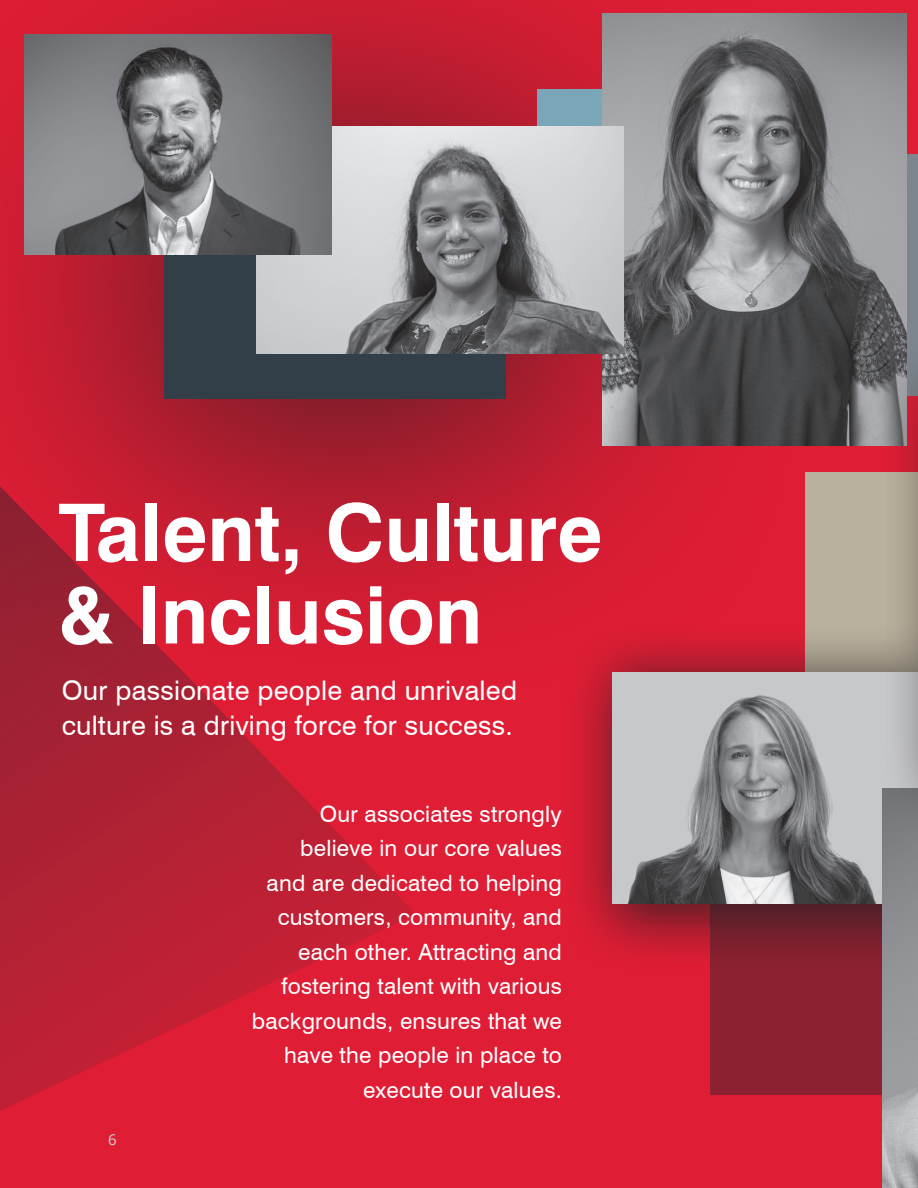
<style>
.page{position:relative;width:918px;height:1188px;background:#df1d35}
.page>*{position:absolute;margin:0;border:0;box-sizing:border-box;transform-origin:0 0}
.t1{font:700 79.5px "Swiss 721 BT";color:#fff}
.t2{font:27px/34.5px "Swiss 721 BT";letter-spacing:.01em;color:#fff}
.t3{font:22.5px/34.5px "Swiss 721 BT";letter-spacing:.01em;color:#fff;text-align:right}
.t4{font:15px "Open Sans";color:#d2d3d2}
</style>
<div class="page">
<svg style="left:0;top:707px;width:415px;height:404px"></svg>
<div style="left:810px;top:154px;width:108px;height:242px;background:#7d868d"></div>
<div style="left:805px;top:472px;width:113px;height:223px;background:#b9b19d"></div>
<div style="left:0;top:0;width:812px;height:707px;background:#231f20;opacity:.75"></div>
<div style="left:165px;top:157px;width:341px;height:242px;background:#323e48"></div>
<div style="left:537px;top:89px;width:342px;height:216px;background:#7ba6b9"></div>
<img style="left:602px;top:14px;width:305px;height:432px">
<img style="left:256px;top:127px;width:367px;height:227px">
<img style="left:24px;top:34px;width:307px;height:220px">
<div style="left:710px;top:862px;width:208px;height:233px;background:#8b2131"></div>
<div style="left:563px;top:623px;width:355px;height:350px;background:#231f20;opacity:.75"></div>
<img style="left:613px;top:673px;width:270px;height:231px">
<img style="left:883px;top:841px;width:35px;height:347px">
<div style="left:882px;top:330px;width:36px;height:511px;background:#231f20;opacity:.75"></div>
<p class="t1" style="left:58px;top:484px;width:546px">Talent, Culture</p>
<p class="t1" style="left:58px;top:567px;width:426px">&amp; Inclusion</p>
<p class="t2" style="left:62px;top:673px;width:457px">Our passionate people and unrivaled culture is a driving force for success.</p>
<p class="t4" style="left:108px;top:1130px;width:10px">6</p>
<p class="t3" style="left:252px;top:796px;width:312px">Our associates strongly believe in our core values<br>and are dedicated to helping customers, community, and each other. Attracting and fostering talent with various backgrounds, ensures that we have the people in place to execute our values.</p>
</div>
